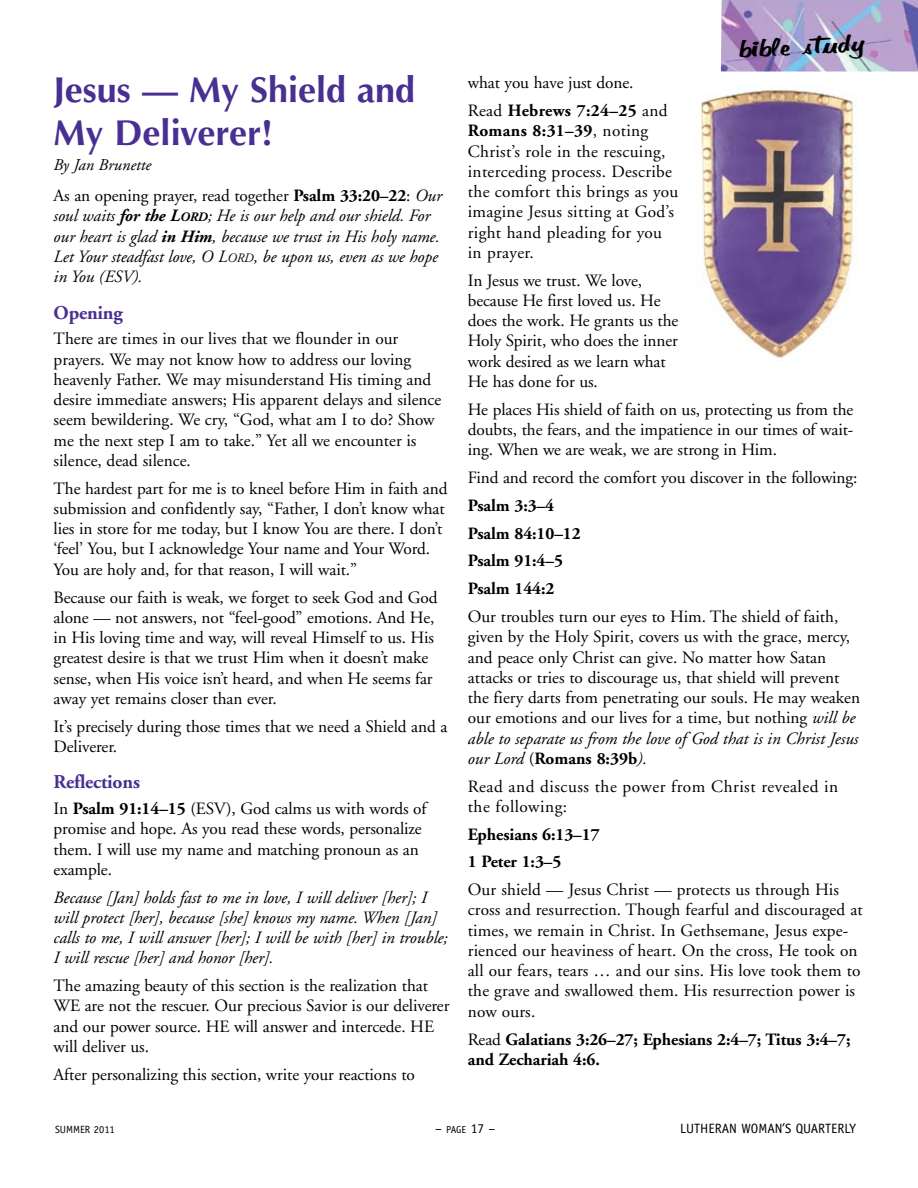
<style>
.page{position:relative;width:918px;height:1188px;background:#fff}
.page>*{position:absolute;margin:0;border:0;box-sizing:border-box;transform-origin:0 0}
.t1{font:700 36px/43.2px "Optima";color:#492f92}
.t2{font:22.5px "Vobab 54";color:#000}
.t3{font:700 19.5px "Adobe Garamond";letter-spacing:-.01em;color:#492f92}
.t4{font:17.25px/20.2px "Adobe Garamond";letter-spacing:-.005em;color:#000}
.t5{font:italic 17.25px/20.2px "Adobe Garamond";letter-spacing:-.005em;color:#000}
.t6{font:17.25px/20.2px "Adobe Garamond";letter-spacing:.02em;color:#000}
.t7{font:700 17.25px/27.8px "Adobe Garamond";letter-spacing:-.005em;color:#000}
.t8{font:17.25px/20.2px "Adobe Garamond";letter-spacing:.03em;color:#000}
.t9{font:italic 16.5px "Adobe Garamond";color:#000}
.t10{font:13.5px "Officina Sans";color:#000}
.t11{font:10.5px "Officina Sans";color:#000}
.s1{font-style:normal}
.s2{font-weight:700;font-style:normal}
.s3{font-weight:700}
.s4{font-weight:700;font-size:12.9px}
.s5{font-style:inherit}
.s6{font-size:12.9px}
.s7{font-style:italic}
.s8{font-weight:400}
.s9{font-size:10.2px}
</style>
<div class="page">
<img style="left:721px;top:0;width:197px;height:72px">
<img style="left:701px;top:89px;width:157px;height:270px">
<h1 class="t1" style="left:54px;top:69px;width:363px">Jesus — My Shield and<br>My Deliverer!</h1>
<p class="t9" style="left:54px;top:156px;width:99px">By Jan Brunette</p>
<p class="t5" style="left:54px;top:186px;width:390px"><span class="s1">As an opening prayer, read together</span> <span class="s2">Psalm 33:20–22</span><span class="s1">:</span> Our soul waits <span class="s3">for the</span> <span class="s3">L</span><span class="s4">ord</span>; He is our help and our shield. For our heart is glad <span class="s3">in Him</span>, because we trust in His holy name.<br>Let Your steadfast love, O <span class="s5">L</span><span class="s6">ord</span>, be upon us, even as we hope in You (ESV).</p>
<p class="t3" style="left:54px;top:302px;width:71px">Opening</p>
<p class="t4" style="left:54px;top:329px;width:389px">There are times in our lives that we flounder in our prayers. We may not know how to address our loving heavenly Father. We may misunderstand His timing and desire immediate answers; His apparent delays and silence seem bewildering. We cry, “God, what am I to do? Show me the next step I am to take.” Yet all we encounter is silence, dead silence.</p>
<p class="t4" style="left:54px;top:479px;width:395px">The hardest part for me is to kneel before Him in faith and submission and confidently say, “Father, I don’t know what lies in store for me today, but I know You are there. I don’t ‘feel’ You, but I acknowledge Your name and Your Word.<br>You are holy and, for that reason, I will wait.”</p>
<p class="t4" style="left:54px;top:587px;width:385px">Because our faith is weak, we forget to seek God and God alone — not answers, not “feel-good” emotions. And He, in His loving time and way, will reveal Himself to us. His greatest desire is that we trust Him when it doesn’t make sense, when His voice isn’t heard, and when He seems far away yet remains closer than ever.</p>
<p class="t4" style="left:54px;top:716px;width:395px">It’s precisely during those times that we need a Shield and a<br>Deliverer.</p>
<p class="t3" style="left:54px;top:772px;width:88px">Reflections</p>
<p class="t4" style="left:54px;top:799px;width:374px">In <span class="s3">Psalm 91:14–15</span> (ESV), God calms us with words of promise and hope. As you read these words, personalize them. I will use my name and matching pronoun as an example.</p>
<p class="t5" style="left:54px;top:888px;width:396px">Because [Jan] holds fast to me in love, I will deliver [her]; I will protect [her], because [she] knows my name. When [Jan] calls to me, I will answer [her]; I will be with [her] in trouble; I will rescue [her] and honor [her].</p>
<p class="t4" style="left:54px;top:976px;width:397px">The amazing beauty of this section is the realization that WE are not the rescuer. Our precious Savior is our deliverer and our power source. HE will answer and intercede. HE will deliver us.</p>
<p class="t4" style="left:54px;top:1065px;width:363px">After personalizing this section, write your reactions to</p>
<h2 class="t2" style="left:738px;top:33px;width:127px;rotate:-3deg">bible study</h2>
<p class="t4" style="left:468px;top:69px;width:201px;line-height:27.8px">what you have just done.<br>Read <span class="s3">Hebrews 7:24–25</span> and</p>
<p class="t6" style="left:468px;top:121px;width:212px"><span class="s3">Romans 8:31–39</span>, noting<br>Christ’s role in the rescuing, interceding process. Describe the comfort this brings as you imagine Jesus sitting at God’s right hand pleading for you in prayer.</p>
<p class="t4" style="left:468px;top:270px;width:212px">In Jesus we trust. We love, because He first loved us. He does the work. He grants us the<br>Holy Spirit, who does the inner work desired as we learn what<br>He has done for us.</p>
<p class="t4" style="left:468px;top:400px;width:387px;text-align:justify">He places His shield of faith on us, protecting us from the doubts, the fears, and the impatience in our times of wait&shy;ing. When we are weak, we are strong in Him.</p>
<p class="t4" style="left:468px;top:468px;width:391px">Find and record the comfort you discover in the following:</p>
<p class="t7" style="left:468px;top:492px;width:115px">Psalm 3:3–4<br>Psalm 84:10–12<br>Psalm 91:4–5<br>Psalm 144:2</p>
<p class="t4" style="left:468px;top:607px;width:394px">Our troubles turn our eyes to Him. The shield of faith, given by the Holy Spirit, covers us with the grace, mercy, and peace only Christ can give. No matter how Satan attacks or tries to discourage us, that shield will prevent the fiery darts from penetrating our souls. He may weaken our emotions and our lives for a time, but nothing <span class="s7">will be able to separate us from the love of God that is in Christ Jesus our Lord</span> (<span class="s3">Romans 8:39b</span><span class="s7">).</span></p>
<p class="t8" style="left:468px;top:776px;width:372px">Read and discuss the power from Christ revealed in the following:</p>
<p class="t7" style="left:468px;top:821px;width:133px">Ephesians 6:13–17<br>1 Peter 1:3–5</p>
<p class="t4" style="left:468px;top:880px;width:397px">Our shield — Jesus Christ — protects us through His cross and resurrection. Though fearful and discouraged at times, we remain in Christ. In Gethsemane, Jesus expe&shy;rienced our heaviness of heart. On the cross, He took on all our fears, tears … and our sins. His love took them to the grave and swallowed them. His resurrection power is now ours.</p>
<p class="t7" style="left:468px;top:1029px;width:384px;line-height:20.2px"><span class="s8">Read</span> Galatians 3:26–27; Ephesians 2:4–7; Titus 3:4–7; and Zechariah 4:6.</p>
<p class="t11" style="left:55px;top:1123px;width:61px">SUMMER 2011</p>
<p class="t10" style="left:435px;top:1120px;width:62px">– <span class="s9">page</span> 17 –</p>
<p class="t10" style="left:680px;top:1120px;width:177px">LUTHERAN WOMAN<span class="s5">’</span>S QUARTERLY</p>
</div>
